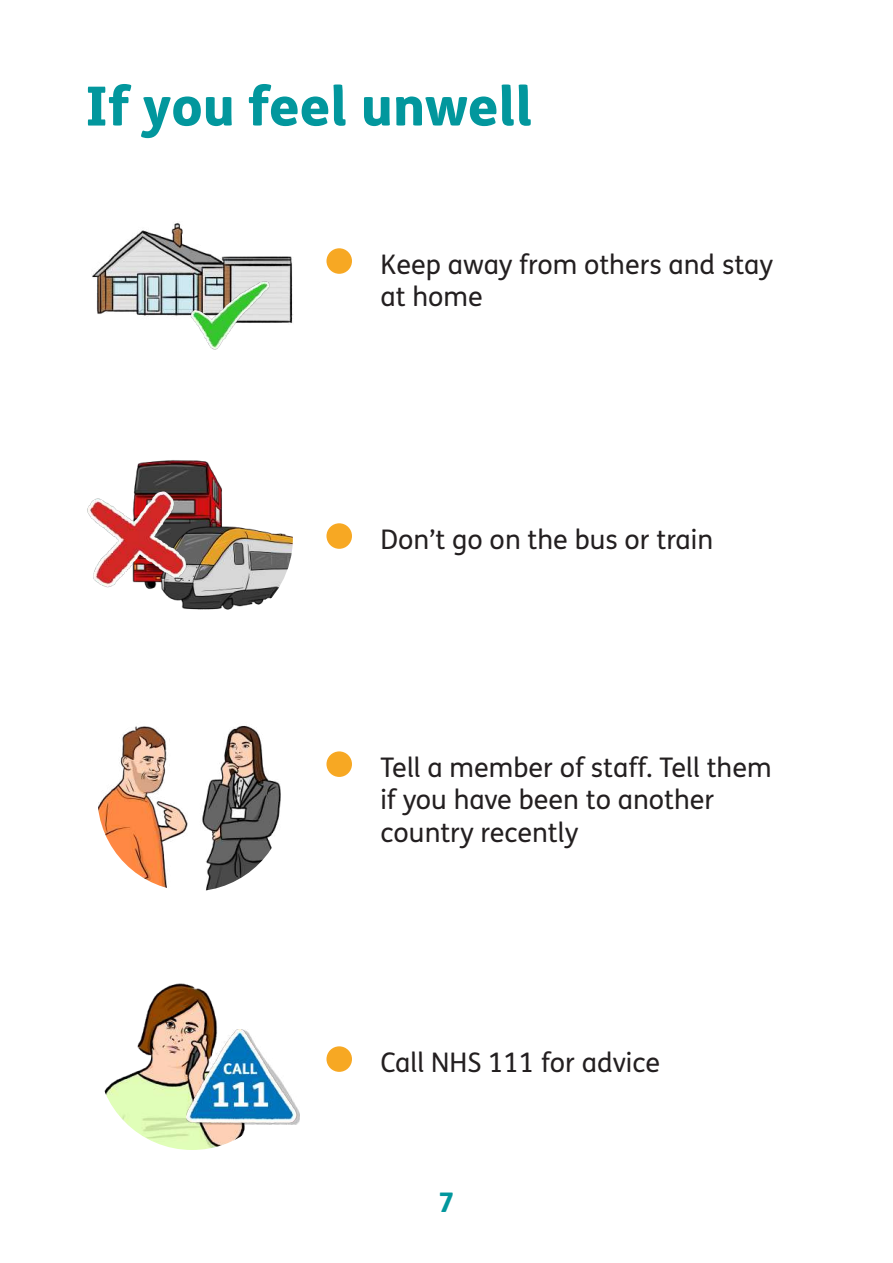
<style>
.page{position:relative;width:893px;height:1263px;background:#fff}
.page>*{position:absolute;margin:0;border:0;box-sizing:border-box;transform-origin:0 0}
.t1{font:800 54px "FS Me";color:#02979d}
.t2{font:27px/32.4px "FS Me";color:#231f20}
.t3{font:800 27px "FS Me";color:#02979d}
</style>
<div class="page">
<img style="left:92px;top:223px;width:202px;height:100px">
<div style="left:326px;top:248px;width:26px;height:26px;background:#f7a823;border-radius:50%"></div>
<div style="left:326px;top:523px;width:26px;height:26px;background:#f7a823;border-radius:50%"></div>
<img style="left:135px;top:460px;width:87px;height:58px">
<img style="left:164px;top:518px;width:129px;height:92px">
<img style="left:87px;top:484px;width:105px;height:109px">
<img style="left:188px;top:275px;width:83px;height:75px">
<div style="left:326px;top:751px;width:26px;height:26px;background:#f7a823;border-radius:50%"></div>
<div style="left:326px;top:1046px;width:26px;height:26px;background:#f7a823;border-radius:50%"></div>
<img style="left:98px;top:725px;width:183px;height:166px">
<img style="left:104px;top:983px;width:147px;height:167px">
<img style="left:186px;top:1029px;width:113px;height:95px">
<h1 class="t1" style="left:85px;top:64px;width:449px">If you feel unwell</h1>
<p class="t2" style="left:380px;top:248px;width:394px">Keep away from others and stay at home</p>
<p class="t2" style="left:380px;top:523px;width:334px">Don’t go on the bus or train</p>
<p class="t2" style="left:380px;top:751px;width:393px">Tell a member of staff. Tell them if you have been to another country recently</p>
<p class="t2" style="left:380px;top:1046px;width:281px">Call NHS 111 for advice</p>
<p class="t3" style="left:439px;top:1181px;width:17px">7</p>
</div>
